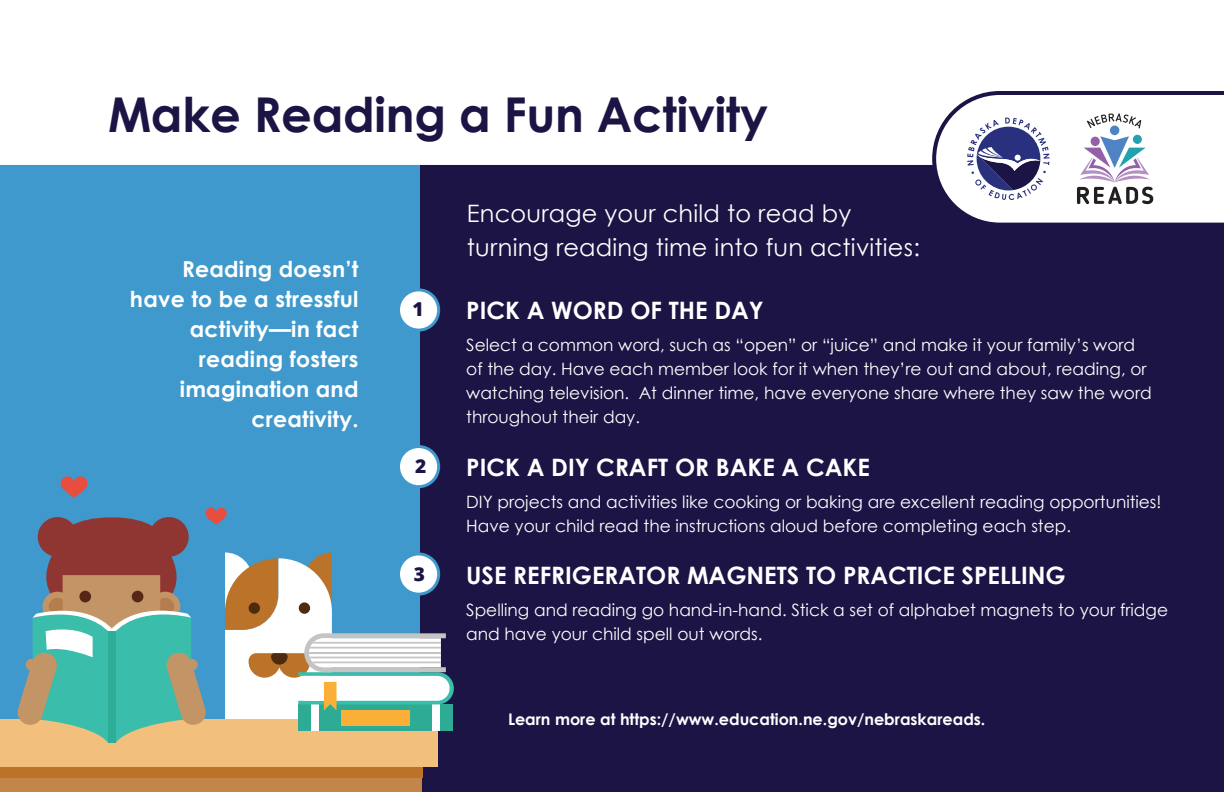
<style>
.page{position:relative;width:1224px;height:792px;background:#fff}
.page>*{position:absolute;margin:0;border:0;box-sizing:border-box;transform-origin:0 0}
.t1{font:700 48px "Century Gothic";letter-spacing:-.005em;color:#1b1444}
.t2{font:700 24px "Century Gothic";color:#fff}
.t3{font:24px "Century Gothic";letter-spacing:.01em;color:#fff}
.t4{font:700 22px/30px "Century Gothic";letter-spacing:.01em;color:#fff;text-align:right}
.t5{font:800 19.2px "Open Sans";color:#1b1444}
.t6{font:17px/24px "Century Gothic";color:#fff}
.t7{font:700 16px "Century Gothic";color:#fff}
</style>
<div class="page">
<div style="left:229px;top:161px;width:995px;height:631px;background:#1b1444"></div>
<div style="left:0;top:162px;width:420px;height:630px;background:#4099cc"></div>
<div style="left:398px;top:290px;width:41px;height:40px;background:#fff;border-radius:50%"></div>
<div style="left:397px;top:288px;width:43px;height:44px;border:3px solid #4099cc;border-radius:50%"></div>
<div style="left:0;top:778px;width:422px;height:14px;background:#c4854a"></div>
<div style="left:0;top:766px;width:422px;height:12px;background:#ba7329"></div>
<div style="left:0;top:719px;width:438px;height:47px;background:#f2bf7d"></div>
<svg style="left:61px;top:476px;width:26px;height:22px"></svg>
<svg style="left:17px;top:507px;width:437px;height:236px"></svg>
<div style="left:26px;top:659px;width:11px;height:11px;background:#c29466;border-radius:50%"></div>
<div style="left:0;top:157px;width:1224px;height:8px;background:#fff"></div>
<svg style="left:932px;top:91px;width:292px;height:132px"></svg>
<div style="left:1110px;top:125px;width:9px;height:10px;background:#4e84c4;border-radius:50%"></div>
<svg style="left:1077px;top:136px;width:76px;height:68px"></svg>
<div style="left:1133px;top:135px;width:9px;height:9px;background:#22a2af;border-radius:50%"></div>
<svg style="left:1087px;top:113px;width:54px;height:15px"></svg>
<svg style="left:967px;top:118px;width:83px;height:82px"></svg>
<div style="left:398px;top:447px;width:41px;height:40px;background:#fff;border-radius:50%"></div>
<div style="left:397px;top:445px;width:43px;height:43px;border:3px solid #4099cc;border-radius:50%"></div>
<div style="left:398px;top:554px;width:41px;height:40px;background:#fff;border-radius:50%"></div>
<div style="left:397px;top:552px;width:43px;height:44px;border:3px solid #4099cc;border-radius:50%"></div>
<p class="t1" style="left:108px;top:84px;width:661px">Make Reading a Fun Activity</p>
<p class="t4" style="left:130px;top:254px;width:230px">Reading doesn’t have to be a stressful activity—in fact reading fosters imagination and creativity.</p>
<p class="t3" style="left:467px;top:199px;width:386px">Encourage your child to read by</p>
<p class="t3" style="left:467px;top:233px;width:455px">turning reading time into fun activities:</p>
<p class="t5" style="left:413px;top:295px;width:13px">1</p>
<p class="t2" style="left:466px;top:295px;width:299px">PICK A WORD OF THE DAY</p>
<p class="t6" style="left:466px;top:332px;width:687px">Select a common word, such as “open” or “juice” and make it your family’s word of the day. Have each member look for it when they’re out and about, reading, or watching television. At dinner time, have everyone share where they saw the word throughout their day.</p>
<p class="t2" style="left:466px;top:452px;width:405px">PICK A DIY CRAFT OR BAKE A CAKE</p>
<p class="t6" style="left:466px;top:489px;width:697px">DIY projects and activities like cooking or baking are excellent reading opportunities!<br>Have your child read the instructions aloud before completing each step.</p>
<p class="t2" style="left:466px;top:561px;width:601px">USE REFRIGERATOR MAGNETS TO PRACTICE SPELLING</p>
<p class="t6" style="left:466px;top:598px;width:703px">Spelling and reading go hand-in-hand. Stick a set of alphabet magnets to your fridge and have your child spell out words.</p>
<p class="t5" style="left:415px;top:451px;width:13px">2</p>
<p class="t5" style="left:414px;top:559px;width:13px">3</p>
<p class="t7" style="left:508px;top:709px;width:479px">Learn more at https://www.education.ne.gov/nebraskareads.</p>
</div>
